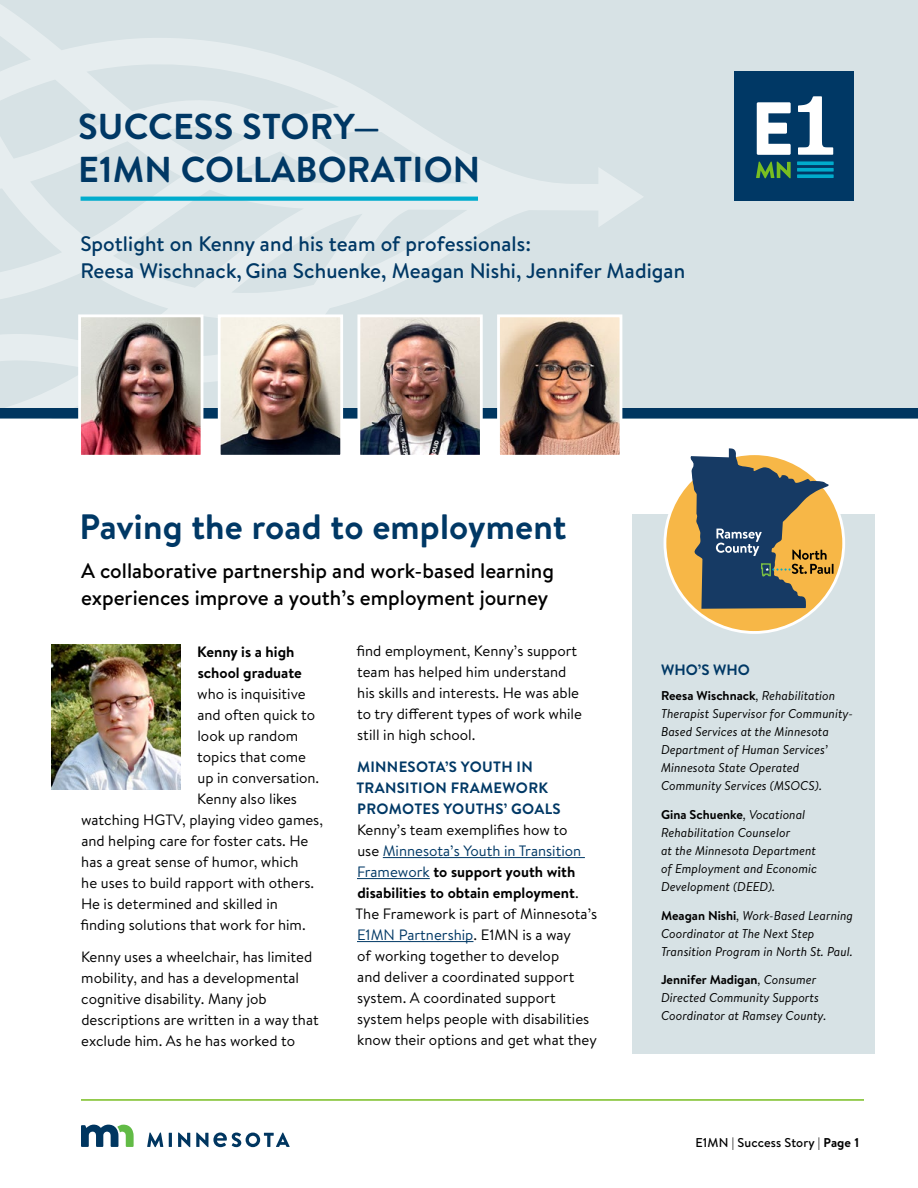
<style>
.page{position:relative;width:918px;height:1188px;background:#fff}
.page>*{position:absolute;margin:0;border:0;box-sizing:border-box;transform-origin:0 0}
.Masthead_title_H1{font:700 36px "Brandon Text";letter-spacing:.005em;color:#003865}
.Header_1_H1{font:700 35.25px "Brandon Text";letter-spacing:.005em;color:#003865}
.Masthead_subtitle_H2{font:500 21px/27px "Brandon Text";letter-spacing:.005em;color:#003865}
.Hed_after_title_H2{font:500 21px/27px "Brandon Text";color:#000}
.Body_P{font:15px/21px "Brandon Text";color:#000}
.Subhead_H3{font:700 15px/21px "Brandon Text";letter-spacing:.02em;color:#003865}
.Body_P-2{font:700 15px "Brandon Text";color:#000}
.Whos_who_subhead_H3{font:700 15px "Brandon Text";color:#003865}
.Whos_who_body__P{font:italic 12.75px/18px "Brandon Text";color:#000}
.t1{font:500 12.75px "Brandon Text";letter-spacing:.01em;color:#000}
.s1{color:#003865}
.s2{font-weight:700}
.s3{font-weight:700;font-style:normal}
</style>
<div class="page">
<svg style="left:81px;top:1125px;width:53px;height:22px"></svg>
<svg style="left:147px;top:1133px;width:16px;height:14px"></svg>
<hr style="left:169px;top:1133px;width:3px;height:14px;background:#003660">
<svg style="left:178px;top:1133px;width:12px;height:14px"></svg>
<svg style="left:196px;top:1133px;width:94px;height:14px"></svg>
<hr style="left:81px;top:1099px;width:783px;height:2px;background:#78be21">
<div style="left:0;top:0;width:918px;height:418px;background:#d7e2e5"></div>
<svg style="left:0;top:4px;width:643px;height:404px"></svg>
<div style="left:0;top:408px;width:918px;height:10px;background:#003660"></div>
<svg style="left:81px;top:197px;width:397px;height:4px;background:#0dafce"></svg>
<hr style="left:383px;top:857px;width:202px;height:1px;background:#003865">
<hr style="left:357px;top:878px;width:73px;height:1px;background:#003865">
<hr style="left:357px;top:941px;width:117px;height:1px;background:#003865">
<div style="left:735px;top:71px;width:119px;height:130px;background:#003865"></div>
<svg style="left:757px;top:102px;width:34px;height:53px"></svg>
<svg style="left:756px;top:162px;width:35px;height:16px"></svg>
<svg style="left:797px;top:161px;width:37px;height:4px"></svg>
<svg style="left:797px;top:168px;width:37px;height:4px"></svg>
<svg style="left:797px;top:174px;width:37px;height:4px"></svg>
<svg style="left:798px;top:96px;width:35px;height:59px"></svg>
<img style="left:222px;top:318px;width:117px;height:136px">
<div style="left:218px;top:314px;width:125px;height:144px;border:3px solid #fff"></div>
<img style="left:82px;top:318px;width:117px;height:136px">
<div style="left:78px;top:314px;width:125px;height:144px;border:3px solid #fff"></div>
<img style="left:501px;top:318px;width:117px;height:136px">
<div style="left:497px;top:314px;width:125px;height:144px;border:3px solid #fff"></div>
<div style="left:633px;top:514px;width:242px;height:540px;background:#d7e2e5"></div>
<img style="left:361px;top:318px;width:118px;height:136px">
<div style="left:357px;top:314px;width:126px;height:144px;border:3px solid #fff"></div>
<svg style="left:664px;top:452px;width:181px;height:182px;background:#f8c469"></svg>
<svg style="left:690px;top:448px;width:144px;height:161px;background:#75766c"></svg>
<img style="left:52px;top:644px;width:129px;height:145px">
<h1 class="Masthead_title_H1" style="left:78px;top:101px;width:304px">SUCCESS STORY—</h1>
<h1 class="Masthead_title_H1" style="left:78px;top:145px;width:404px">E1MN COLLABORATION</h1>
<h2 class="Masthead_subtitle_H2" style="left:80px;top:230px;width:606px">Spotlight on Kenny and his team of professionals:<br>Reesa Wischnack, Gina Schuenke, Meagan Nishi, Jennifer Madigan</h2>
<h1 class="Header_1_H1" style="left:79px;top:502px;width:489px">Paving the road to employment</h1>
<h2 class="Hed_after_title_H2" style="left:81px;top:557px;width:475px">A collaborative partnership and work-based learning experiences improve a youth’s employment journey</h2>
<p class="Body_P-2" style="left:197px;top:641px;width:99px">Kenny is a high</p>
<p class="Body_P-2" style="left:198px;top:662px;width:106px">school graduate</p>
<p class="Body_P" style="left:197px;top:683px;width:110px">who is inquisitive</p>
<p class="Body_P" style="left:197px;top:704px;width:119px">and often quick to</p>
<p class="Body_P" style="left:197px;top:725px;width:102px">look up random</p>
<p class="Body_P" style="left:197px;top:746px;width:110px">topics that come</p>
<p class="Body_P" style="left:198px;top:767px;width:123px">up in conversation.</p>
<p class="Body_P" style="left:197px;top:788px;width:101px">Kenny also likes</p>
<p class="Body_P" style="left:81px;top:809px;width:243px">watching HGTV, playing video games,</p>
<p class="Body_P" style="left:81px;top:830px;width:229px">and helping care for foster cats. He</p>
<p class="Body_P" style="left:81px;top:851px;width:219px">has a great sense of humor, which</p>
<p class="Body_P" style="left:81px;top:872px;width:234px">he uses to build rapport with others.</p>
<p class="Body_P" style="left:81px;top:893px;width:198px">He is determined and skilled in</p>
<p class="Body_P" style="left:81px;top:914px;width:227px">finding solutions that work for him.</p>
<p class="Body_P" style="left:81px;top:945px;width:239px">Kenny uses a wheelchair, has limited mobility, and has a developmental cognitive disability. Many job descriptions are written in a way that exclude him. As he has worked to</p>
<p class="Body_P" style="left:357px;top:640px;width:227px">find employment, Kenny’s support team has helped him understand his skills and interests. He was able to try different types of work while still in high school.</p>
<h3 class="Subhead_H3" style="left:356px;top:756px;width:206px">MINNESOTA’S YOUTH IN<br>TRANSITION FRAMEWORK<br>PROMOTES YOUTHS’ GOALS</h3>
<p class="Body_P" style="left:356px;top:819px;width:243px">Kenny’s team exemplifies how to<br>use <span class="s1">Minnesota’s Youth in Transition Framework</span> <span class="s2">to support youth with disabilities to obtain employment</span>.<br>The Framework is part of Minnesota’s <span class="s1">E1MN Partnership</span>. E1MN is a way<br>of working together to develop<br>and deliver a coordinated support system. A coordinated support system helps people with disabilities know their options and get what they</p>
<h3 class="Whos_who_subhead_H3" style="left:661px;top:660px;width:90px">WHO’S WHO</h3>
<p class="Whos_who_body__P" style="left:661px;top:686px;width:194px"><span class="s3">Reesa Wischnack</span>, Rehabilitation<br>Therapist Supervisor for Community-<br>Based Services at the Minnesota<br>Department of Human Services’<br>Minnesota State Operated<br>Community Services (MSOCS).</p>
<p class="Whos_who_body__P" style="left:661px;top:805px;width:157px"><span class="s3">Gina Schuenke</span>, Vocational<br>Rehabilitation Counselor<br>at the Minnesota Department of Employment and Economic<br>Development (DEED).</p>
<p class="Whos_who_body__P" style="left:661px;top:906px;width:194px"><span class="s3">Meagan Nishi</span>, Work-Based Learning<br>Coordinator at The Next Step<br>Transition Program in North St. Paul.</p>
<p class="Whos_who_body__P" style="left:661px;top:971px;width:167px"><span class="s3">Jennifer Madigan</span>, Consumer<br>Directed Community Supports<br>Coordinator at Ramsey County.</p>
<p class="t1" style="left:696px;top:1134px;width:165px">E1MN | Success Story | <span class="s2">Page 1</span></p>
</div>
